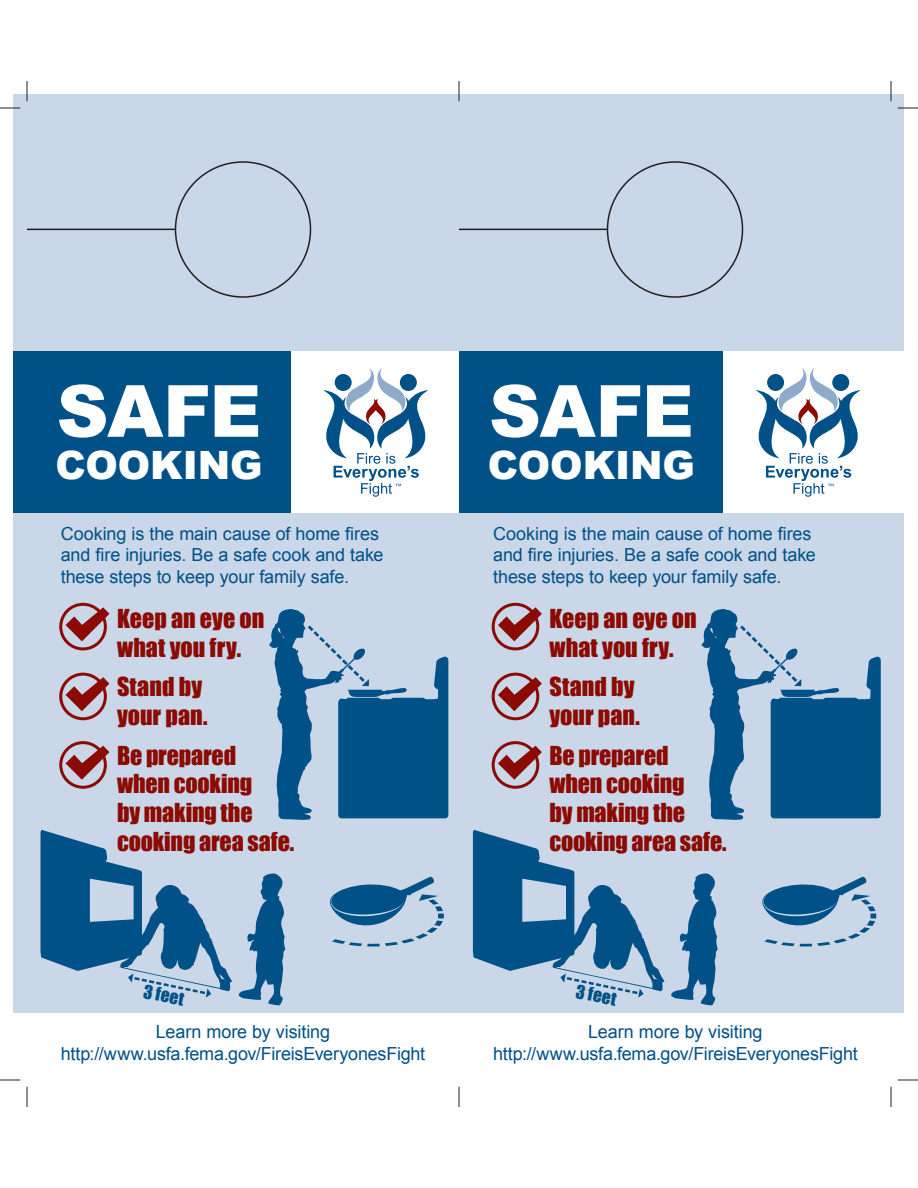
<style>
.page{position:relative;width:918px;height:1188px;background:#fff}
.page>*{position:absolute;margin:0;border:0;box-sizing:border-box;transform-origin:0 0}
.Title_Blue{font:900 72px "Arial";letter-spacing:-.02em;color:#fff}
.Title_Blue-2{font:900 39px "Arial";letter-spacing:-.005em;color:#fff}
.Subtitle_Red{font:24px/28.8px "Impact";color:#8b0a02}
.Body_Blue{font:18px/21.6px "Arial";letter-spacing:-.005em;color:#005187}
.Web_Address{font:18px/21.6px "Arial";letter-spacing:-.01em;color:#005187;text-align:center}
.t1{font:17.4px "Impact";color:#005187}
</style>
<div class="page">
<div style="left:14px;top:94px;width:890px;height:919px;background:#c9d7e8"></div>
<div style="left:14px;top:351px;width:277px;height:162px;background:#005187"></div>
<div style="left:459px;top:351px;width:264px;height:162px;background:#005187"></div>
<div style="left:291px;top:351px;width:168px;height:162px;background:#fff"></div>
<svg style="left:323px;top:368px;width:106px;height:129px"></svg>
<div style="left:723px;top:351px;width:182px;height:162px;background:#fff"></div>
<svg style="left:269px;top:609px;width:179px;height:211px"></svg>
<svg style="left:239px;top:873px;width:47px;height:133px"></svg>
<svg style="left:41px;top:830px;width:191px;height:168px"></svg>
<svg style="left:330px;top:876px;width:114px;height:71px"></svg>
<div style="left:59px;top:603px;width:48px;height:47px;border:3px solid #8b0a02;border-radius:50%"></div>
<svg style="left:66px;top:607px;width:43px;height:34px"></svg>
<div style="left:492px;top:603px;width:47px;height:47px;border:3px solid #8b0a02;border-radius:50%"></div>
<svg style="left:498px;top:607px;width:44px;height:34px"></svg>
<div style="left:59px;top:673px;width:48px;height:47px;border:3px solid #8b0a02;border-radius:50%"></div>
<svg style="left:66px;top:677px;width:43px;height:34px"></svg>
<div style="left:492px;top:673px;width:47px;height:47px;border:3px solid #8b0a02;border-radius:50%"></div>
<svg style="left:498px;top:677px;width:44px;height:34px"></svg>
<div style="left:59px;top:741px;width:48px;height:48px;border:3px solid #8b0a02;border-radius:50%"></div>
<svg style="left:66px;top:746px;width:43px;height:34px"></svg>
<div style="left:492px;top:741px;width:47px;height:48px;border:3px solid #8b0a02;border-radius:50%"></div>
<svg style="left:498px;top:746px;width:44px;height:34px"></svg>
<hr style="left:27px;top:229px;width:149px;height:1px;background:#231f20">
<hr style="left:459px;top:229px;width:149px;height:1px;background:#231f20">
<svg style="left:27px;top:81px;width:1px;height:20px"></svg>
<svg style="left:0;top:108px;width:20px;height:1px"></svg>
<svg style="left:898px;top:108px;width:20px;height:1px"></svg>
<svg style="left:891px;top:81px;width:1px;height:20px"></svg>
<svg style="left:459px;top:81px;width:1px;height:20px"></svg>
<svg style="left:891px;top:1087px;width:1px;height:20px"></svg>
<svg style="left:898px;top:1080px;width:20px;height:1px"></svg>
<svg style="left:0;top:1080px;width:20px;height:1px"></svg>
<svg style="left:27px;top:1087px;width:1px;height:20px"></svg>
<svg style="left:459px;top:1087px;width:1px;height:20px"></svg>
<svg style="left:755px;top:368px;width:106px;height:129px"></svg>
<svg style="left:702px;top:609px;width:179px;height:211px"></svg>
<svg style="left:671px;top:873px;width:47px;height:133px"></svg>
<svg style="left:473px;top:830px;width:192px;height:168px"></svg>
<svg style="left:762px;top:876px;width:114px;height:71px"></svg>
<p class="Title_Blue" style="left:57px;top:359px;width:206px">SAFE</p>
<p class="Title_Blue-2" style="left:55px;top:437px;width:209px">COOKING</p>
<p class="Body_Blue" style="left:61px;top:523px;width:324px">Cooking is the main cause of home fires and fire injuries. Be a safe cook and take these steps to keep your family safe.</p>
<p class="Subtitle_Red" style="left:117px;top:604px;width:149px">Keep an eye on what you fry.</p>
<p class="Subtitle_Red" style="left:117px;top:672px;width:92px">Stand by your pan.</p>
<p class="Subtitle_Red" style="left:117px;top:740px;width:179px">Be prepared when cooking<br>by making the cooking area safe.</p>
<p class="t1" style="left:146px;top:978px;width:42px;rotate:11deg">3 feet</p>
<p class="Web_Address" style="left:61px;top:1021px;width:366px">Learn more by visiting http://www.usfa.fema.gov/FireisEveryonesFight</p>
<p class="Title_Blue" style="left:489px;top:359px;width:206px">SAFE</p>
<p class="Title_Blue-2" style="left:488px;top:437px;width:209px">COOKING</p>
<p class="Body_Blue" style="left:493px;top:523px;width:324px">Cooking is the main cause of home fires and fire injuries. Be a safe cook and take these steps to keep your family safe.</p>
<p class="Subtitle_Red" style="left:549px;top:604px;width:149px">Keep an eye on what you fry.</p>
<p class="Subtitle_Red" style="left:549px;top:672px;width:92px">Stand by your pan.</p>
<p class="Subtitle_Red" style="left:549px;top:740px;width:179px">Be prepared when cooking<br>by making the cooking area safe.</p>
<p class="t1" style="left:579px;top:978px;width:42px;rotate:11deg">3 feet</p>
<p class="Web_Address" style="left:493px;top:1021px;width:366px">Learn more by visiting http://www.usfa.fema.gov/FireisEveryonesFight</p>
</div>
